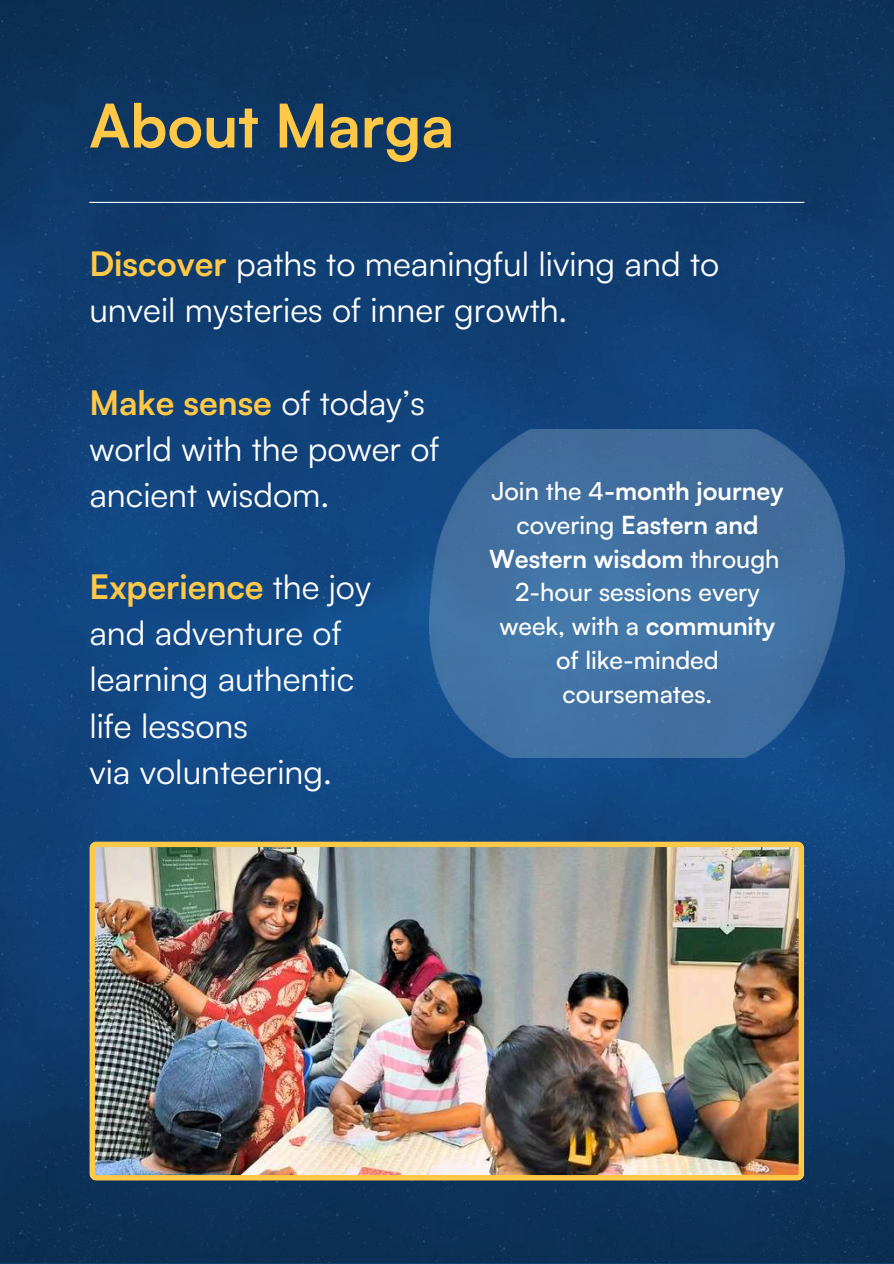
<style>
.page{position:relative;width:894px;height:1264px;background:#fff}
.page>*{position:absolute;margin:0;border:0;box-sizing:border-box;transform-origin:0 0}
.t1{font:700 60px "Satoshi";color:#ffc847}
.t2{font:33.6px/46.2px "Satoshi";color:#fff}
.t3{font:500 24.9px/33.8px "Satoshi";color:#fff;text-align:center}
.s1{font-weight:700;color:#ffc847}
.s2{font-weight:700}
</style>
<div class="page">
<img style="left:0;top:0;width:893px;height:1262px">
<img style="left:89px;top:841px;width:715px;height:339px">
<img style="left:429px;top:429px;width:415px;height:329px">
<hr style="left:89px;top:202px;width:715px;height:1px;background:#fff">
<h1 class="t1" style="left:89px;top:87px;width:366px">About Marga</h1>
<p class="t2" style="left:89px;top:240px;width:631px"><span class="s1">Discover</span> paths to meaningful living and to unveil mysteries of inner growth.</p>
<p class="t2" style="left:89px;top:378px;width:351px"><span class="s1">Make sense</span> of today’s world with the power of ancient wisdom.</p>
<p class="t2" style="left:89px;top:563px;width:283px"><span class="s1">Experience</span> the joy and adventure of learning authentic life lessons<br>via volunteering.</p>
<p class="t3" style="left:489px;top:473px;width:296px">Join the 4<span class="s2">-month journey </span>covering <span class="s2">Eastern and<br>Western wisdom</span> through<br>2-hour sessions every week, with a <span class="s2">community </span>of like-minded coursemates.</p>
</div>
